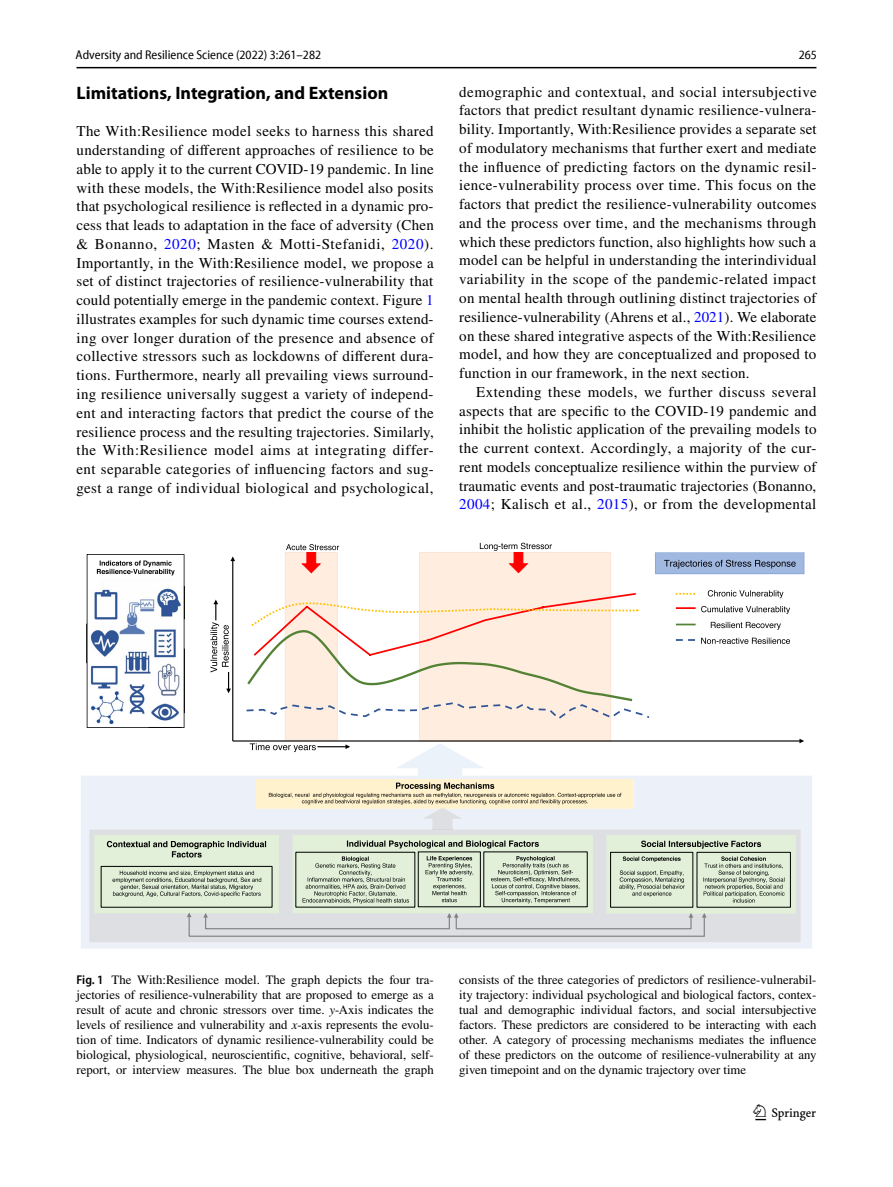
<style>
.page{position:relative;width:893px;height:1187px;background:#fff}
.page>*{position:absolute;margin:0;border:0;box-sizing:border-box;transform-origin:0 0}
.t1{font:22.5px "Springnew Regular 3";color:#000}
.t2{font:700 18px "Myriad Pro";color:#000}
.t3{font:15px/18.8px "STIX";letter-spacing:.025em;color:#000;text-align:justify}
.t4{font:12.75px/15px "STIX";color:#000;text-align:justify}
.t5{font:semi-condensed 12.75px "Myriad Pro Unic";color:#000}
.s1{color:#00f}
.s2{font-family:"Myriad Pro";font-weight:600;font-stretch:semi-condensed}
.s3{font-style:italic}
</style>
<div class="page">
<hr style="left:77px;top:67px;width:739px;height:1px;background:#000">
<div style="left:81px;top:776px;width:731px;height:172px;background:#ecf1f9"></div>
<div style="left:89px;top:829px;width:712px;height:113px;background:#dedfe3"></div>
<svg style="left:87px;top:554px;width:97px;height:174px"></svg>
<div style="left:419px;top:552px;width:192px;height:189px;background:#ffeee0"></div>
<div style="left:285px;top:552px;width:53px;height:188px;background:#ffeee0"></div>
<hr style="left:233px;top:740px;width:570px;height:1px;background:#000">
<svg style="left:799px;top:738px;width:5px;height:5px"></svg>
<svg style="left:708px;top:590px;width:75px;height:8px"></svg>
<svg style="left:701px;top:606px;width:89px;height:8px"></svg>
<svg style="left:711px;top:622px;width:70px;height:7px"></svg>
<svg style="left:676px;top:593px;width:19px;height:1px"></svg>
<hr style="left:676px;top:607px;width:20px;height:2px;background:#f00">
<hr style="left:676px;top:623px;width:20px;height:2px;background:#548235">
<svg style="left:676px;top:637px;width:114px;height:7px"></svg>
<svg style="left:286px;top:544px;width:53px;height:29px"></svg>
<svg style="left:480px;top:542px;width:72px;height:31px"></svg>
<hr style="left:232px;top:558px;width:1px;height:183px;background:#000">
<svg style="left:230px;top:556px;width:5px;height:5px"></svg>
<svg style="left:655px;top:552px;width:149px;height:22px"></svg>
<svg style="left:293px;top:835px;width:300px;height:78px;fill:#e2f0d9"></svg>
<svg style="left:347px;top:840px;width:192px;height:8px"></svg>
<svg style="left:303px;top:856px;width:106px;height:47px"></svg>
<svg style="left:491px;top:856px;width:89px;height:47px"></svg>
<div style="left:94px;top:835px;width:185px;height:78px;background:#e2f0d9"></div>
<svg style="left:107px;top:840px;width:159px;height:17px"></svg>
<div style="left:606px;top:835px;width:190px;height:78px;background:#e2f0d9"></div>
<svg style="left:641px;top:840px;width:120px;height:8px"></svg>
<div style="left:101px;top:866px;width:171px;height:41px;border:1px solid #000"></div>
<svg style="left:112px;top:870px;width:149px;height:27px"></svg>
<svg style="left:210px;top:599px;width:21px;height:94px"></svg>
<hr style="left:189px;top:935px;width:515px;height:1px;background:#808080">
<svg style="left:187px;top:912px;width:4px;height:24px"></svg>
<div style="left:697px;top:852px;width:94px;height:55px;border:1px solid #000"></div>
<svg style="left:703px;top:856px;width:81px;height:46px"></svg>
<div style="left:610px;top:852px;width:83px;height:55px;border:1px solid #000"></div>
<svg style="left:623px;top:856px;width:58px;height:5px"></svg>
<svg style="left:619px;top:870px;width:66px;height:26px"></svg>
<div style="left:418px;top:851px;width:63px;height:56px;border:1px solid #000"></div>
<svg style="left:425px;top:856px;width:48px;height:46px"></svg>
<svg style="left:250px;top:743px;width:384px;height:87px"></svg>
<hr style="left:206px;top:928px;width:244px;height:1px;background:#808080">
<svg style="left:203px;top:912px;width:5px;height:17px"></svg>
<svg style="left:447px;top:912px;width:12px;height:17px"></svg>
<svg style="left:689px;top:912px;width:4px;height:17px"></svg>
<hr style="left:456px;top:928px;width:235px;height:1px;background:#808080">
<svg style="left:702px;top:912px;width:5px;height:24px"></svg>
<svg style="left:246px;top:591px;width:404px;height:129px"></svg>
<p class="t5" style="left:76px;top:50px;width:247px">Adversity and Resilience Science (2022) 3:261–282</p>
<p class="t5" style="left:799px;top:50px;width:20px">265</p>
<p class="t2" style="left:77px;top:81px;width:313px">Limitations, Integration, and Extension</p>
<p class="t3" style="left:77px;top:123px;width:359px">The With:Resilience model seeks to harness this shared understanding of different approaches of resilience to be able to apply it to the current COVID-19 pandemic. In line with these models, the With:Resilience model also posits that psychological resilience is reflected in a dynamic pro&shy;cess that leads to adaptation in the face of adversity (Chen &amp; Bonanno, <span class="s1">2020</span>; Masten &amp; Motti-Stefanidi, <span class="s1">2020</span>).<br>Importantly, in the With:Resilience model, we propose a set of distinct trajectories of resilience-vulnerability that could potentially emerge in the pandemic context. Figure <span class="s1">1 </span>illustrates examples for such dynamic time courses extend&shy;ing over longer duration of the presence and absence of collective stressors such as lockdowns of different dura&shy;tions. Furthermore, nearly all prevailing views surround&shy;ing resilience universally suggest a variety of independ&shy;ent and interacting factors that predict the course of the resilience process and the resulting trajectories. Similarly, the With:Resilience model aims at integrating differ&shy;ent separable categories of influencing factors and sug&shy;gest a range of individual biological and psychological,</p>
<p class="t3" style="left:459px;top:83px;width:359px">demographic and contextual, and social intersubjective factors that predict resultant dynamic resilience-vulnera&shy;bility. Importantly, With:Resilience provides a separate set of modulatory mechanisms that further exert and mediate the influence of predicting factors on the dynamic resil&shy;ience-vulnerability process over time. This focus on the factors that predict the resilience-vulnerability outcomes and the process over time, and the mechanisms through which these predictors function, also highlights how such a model can be helpful in understanding the interindividual variability in the scope of the pandemic-related impact on mental health through outlining distinct trajectories of resilience-vulnerability (Ahrens et al., <span class="s1">2021</span>). We elaborate on these shared integrative aspects of the With:Resilience model, and how they are conceptualized and proposed to function in our framework, in the next section.</p>
<p class="t3" style="left:459px;top:383px;width:359px;text-indent:17px">Extending these models, we further discuss several aspects that are specific to the COVID-19 pandemic and inhibit the holistic application of the prevailing models to the current context. Accordingly, a majority of the cur&shy;rent models conceptualize resilience within the purview of traumatic events and post-traumatic trajectories (Bonanno, <span class="s1">2004</span>; Kalisch et al., <span class="s1">2015</span>), or from the developmental</p>
<p class="t4" style="left:77px;top:972px;width:359px"><span class="s2">Fig. 1</span> The With:Resilience model. The graph depicts the four tra&shy;jectories of resilience-vulnerability that are proposed to emerge as a result of acute and chronic stressors over time. <span class="s3">y</span>-Axis indicates the levels of resilience and vulnerability and <span class="s3">x</span>-axis represents the evolu&shy;tion of time. Indicators of dynamic resilience-vulnerability could be biological, physiological, neuroscientific, cognitive, behavioral, self&shy;report, or interview measures. The blue box underneath the graph</p>
<p class="t4" style="left:459px;top:972px;width:359px">consists of the three categories of predictors of resilience-vulnerabil&shy;ity trajectory: individual psychological and biological factors, contex&shy;tual and demographic individual factors, and social intersubjective factors. These predictors are considered to be interacting with each other. A category of processing mechanisms mediates the influence of these predictors on the outcome of resilience-vulnerability at any given timepoint and on the dynamic trajectory over time</p>
<h1 class="t1" style="left:755px;top:1104px;width:62px">1 3</h1>
</div>
